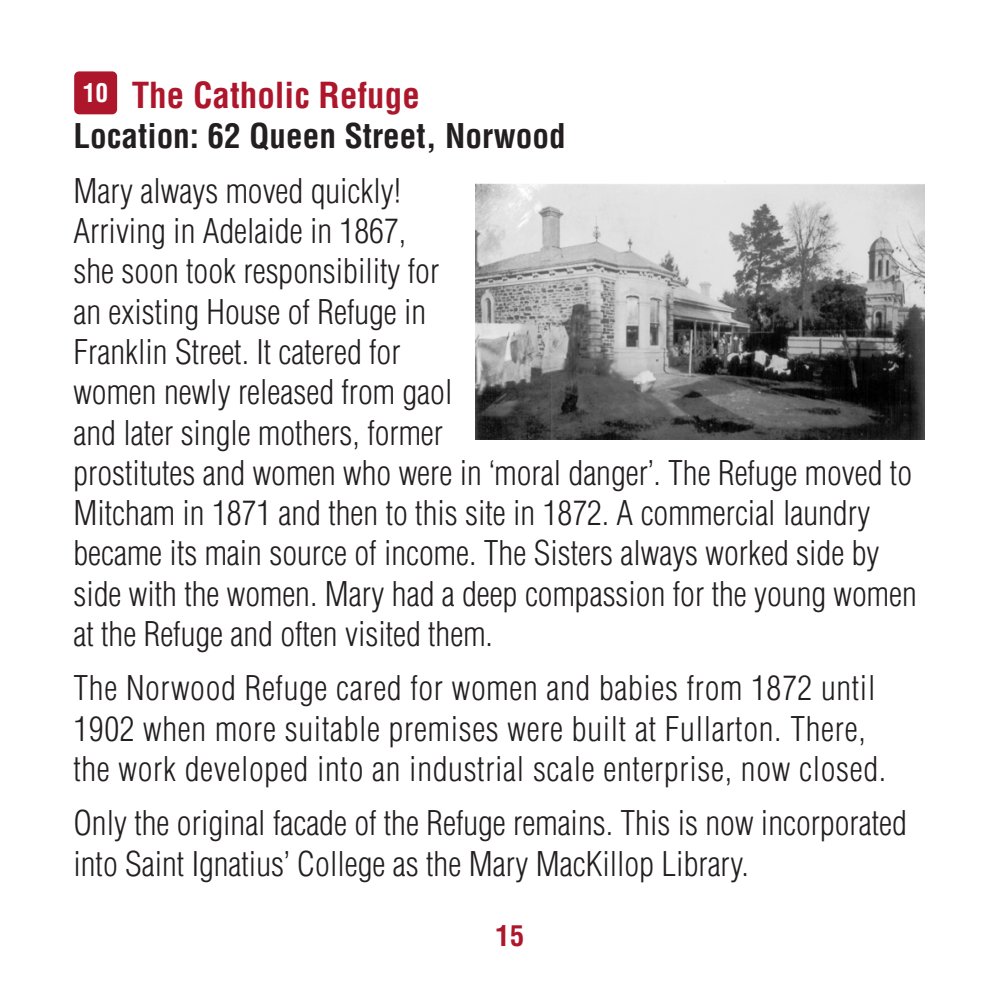
<style>
.page{position:relative;width:993px;height:993px;background:#fff}
.page>*{position:absolute;margin:0;border:0;box-sizing:border-box;transform-origin:0 0}
.t1{font:700 condensed 35px "Helvetica";color:#ae172b}
.t2{font:300 condensed 33.25px/40.2px "Helvetica";color:#231f20}
.t3{font:300 condensed 33.25px/40.2px "Helvetica";letter-spacing:.02em;color:#231f20}
.t4{font:700 condensed 33.25px "Helvetica";color:#231f20}
.t5{font:700 condensed 28px "Helvetica";color:#ae172b}
.t6{font:700 condensed 25.2px "Helvetica";color:#fff}
</style>
<div class="page">
<img style="left:475px;top:181px;width:448px;height:258px">
<div style="left:74px;top:71px;width:43px;height:43px;background:#ae172b;border-radius:5px"></div>
<p class="t1" style="left:132px;top:74px;width:289px">The Catholic Refuge</p>
<p class="t4" style="left:73px;top:116px;width:493px">Location: 62 Queen Street, Norwood</p>
<p class="t2" style="left:73px;top:170px;width:844px">Mary always moved quickly!<br>Arriving in Adelaide in 1867,<br>she soon took responsibility for<br>an existing House of Refuge in<br>Franklin Street. It catered for<br>women newly released from gaol<br>and later single mothers, former<br>prostitutes and women who were in ‘moral danger’. The Refuge moved to Mitcham in 1871 and then to this site in 1872. A commercial laundry became its main source of income. The Sisters always worked side by side with the women. Mary had a deep compassion for the young women at the Refuge and often visited them.</p>
<p class="t3" style="left:73px;top:667px;width:814px">The Norwood Refuge cared for women and babies from 1872 until<br>1902 when more suitable premises were built at Fullarton. There, the work developed into an industrial scale enterprise, now closed.</p>
<p class="t2" style="left:73px;top:802px;width:834px">Only the original facade of the Refuge remains. This is now incorporated into Saint Ignatius’ College as the Mary MacKillop Library.</p>
<p class="t6" style="left:83px;top:77px;width:27px">10</p>
<p class="t5" style="left:495px;top:918px;width:30px">15</p>
</div>
